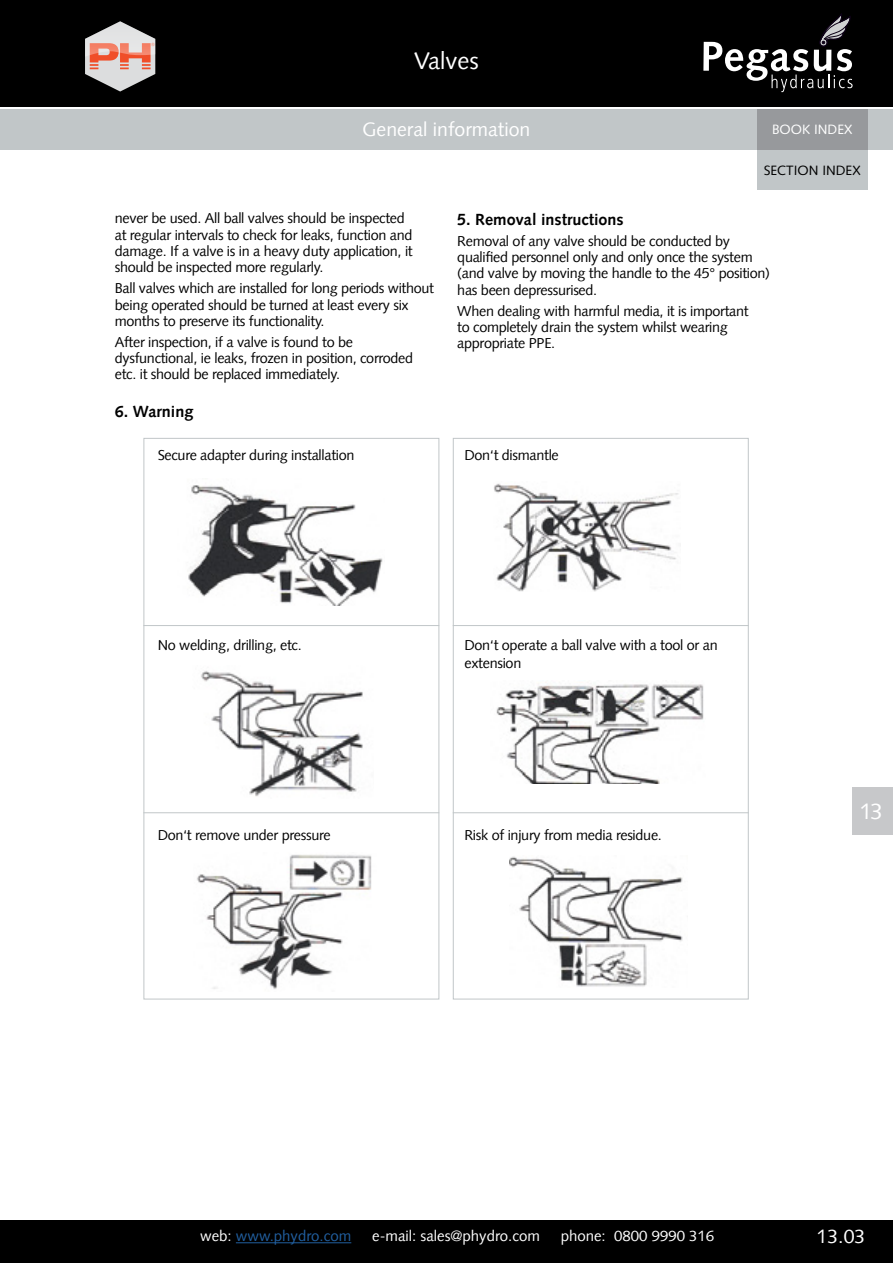
<style>
.page{position:relative;width:893px;height:1263px;background:#fff}
.page>*{position:absolute;margin:0;border:0;box-sizing:border-box;transform-origin:0 0}
.t1{font:24px "Syntax LT";color:#fff}
.t2{font:22.5px "Syntax LT";color:#fff}
.t3{font:19.5px "Syntax LT";color:#fff}
.t4{font:700 16.2px "Syntax LT";color:#000}
.t5{font:15px "Syntax LT";color:#fff}
.t6{font:15px "Syntax LT";color:#215e9e}
.t7{font:14.4px/16.2px "Syntax LT";letter-spacing:-.02em;color:#000}
.t8{font:13.5px "Syntax LT Std";color:#000}
.t9{font:13.5px "Syntax LT Std";color:#fff}
.s1{color:#fff}
</style>
<div class="page">
<div style="left:0;top:0;width:893px;height:106px;background:#000"></div>
<div style="left:0;top:1220px;width:893px;height:43px;background:#000"></div>
<div style="left:0;top:109px;width:893px;height:41px;background:#c1c6c8"></div>
<hr style="left:236px;top:1242px;width:115px;height:1px;background:#215e9e">
<svg style="left:85px;top:21px;width:70px;height:71px"></svg>
<div style="left:853px;top:787px;width:40px;height:47px;background:#c7c8ca"></div>
<svg style="left:703px;top:13px;width:150px;height:79px"></svg>
<div style="left:757px;top:150px;width:110px;height:40px;background:#c1c6c8"></div>
<div style="left:757px;top:109px;width:110px;height:41px;background:#97999c"></div>
<div style="left:453px;top:438px;width:296px;height:561px;border:1px solid #c1c6c8"></div>
<hr style="left:453px;top:625px;width:296px;height:1px;background:#c1c6c8">
<hr style="left:453px;top:812px;width:296px;height:1px;background:#c1c6c8">
<div style="left:143px;top:438px;width:296px;height:561px;border:1px solid #c1c6c8"></div>
<hr style="left:143px;top:625px;width:296px;height:1px;background:#c1c6c8">
<hr style="left:143px;top:812px;width:296px;height:1px;background:#c1c6c8">
<img style="left:188px;top:485px;width:195px;height:121px">
<img style="left:496px;top:684px;width:208px;height:100px">
<img style="left:201px;top:671px;width:162px;height:126px">
<img style="left:494px;top:483px;width:185px;height:109px">
<img style="left:509px;top:856px;width:174px;height:131px">
<img style="left:197px;top:854px;width:175px;height:135px">
<h1 class="t1" style="left:414px;top:47px;width:66px">Valves</h1>
<h3 class="t3" style="left:362px;top:118px;width:169px">General information</h3>
<p class="t9" style="left:772px;top:122px;width:82px">BOOK INDEX</p>
<p class="t7" style="left:115px;top:210px;width:299px">never be used. All ball valves should be inspected at regular intervals to check for leaks, function and damage. If a valve is in a heavy duty application, it should be inspected more regularly.</p>
<p class="t7" style="left:115px;top:280px;width:321px">Ball valves which are installed for long periods without being operated should be turned at least every six months to preserve its functionality.</p>
<p class="t7" style="left:115px;top:334px;width:300px">After inspection, if a valve is found to be dysfunctional, ie leaks, frozen in position, corroded etc. it should be replaced immediately.</p>
<p class="t4" style="left:115px;top:402px;width:80px">6. Warning</p>
<p class="t7" style="left:158px;top:447px;width:198px">Secure adapter during installation</p>
<p class="t8" style="left:764px;top:162px;width:98px">SECTION INDEX</p>
<p class="t4" style="left:457px;top:210px;width:168px">5. Removal instructions</p>
<p class="t7" style="left:457px;top:233px;width:314px">Removal of any valve should be conducted by qualified personnel only and only once the system (and valve by moving the handle to the 45° position) has been depressurised.</p>
<p class="t7" style="left:457px;top:303px;width:293px">When dealing with harmful media, it is important to completely drain the system whilst wearing appropriate PPE.</p>
<p class="t7" style="left:464px;top:447px;width:96px">Don‘t dismantle</p>
<p class="t7" style="left:158px;top:637px;width:146px">No welding, drilling, etc.</p>
<p class="t7" style="left:158px;top:826px;width:174px">Don‘t remove under pressure</p>
<p class="t7" style="left:464px;top:636px;width:255px;line-height:18px">Don‘t operate a ball valve with a tool or an extension</p>
<p class="t7" style="left:464px;top:826px;width:199px">Risk of injury from media residue.</p>
<h2 class="t2" style="left:859px;top:798px;width:25px">13</h2>
<p class="t6" style="left:200px;top:1227px;width:153px"><span class="s1">web:</span> www.phydro.com</p>
<p class="t5" style="left:372px;top:1227px;width:169px">e-mail: sales@phydro.com</p>
<p class="t5" style="left:561px;top:1227px;width:155px">phone: 0800 9990 316</p>
<h3 class="t3" style="left:816px;top:1225px;width:50px">13.03</h3>
</div>
